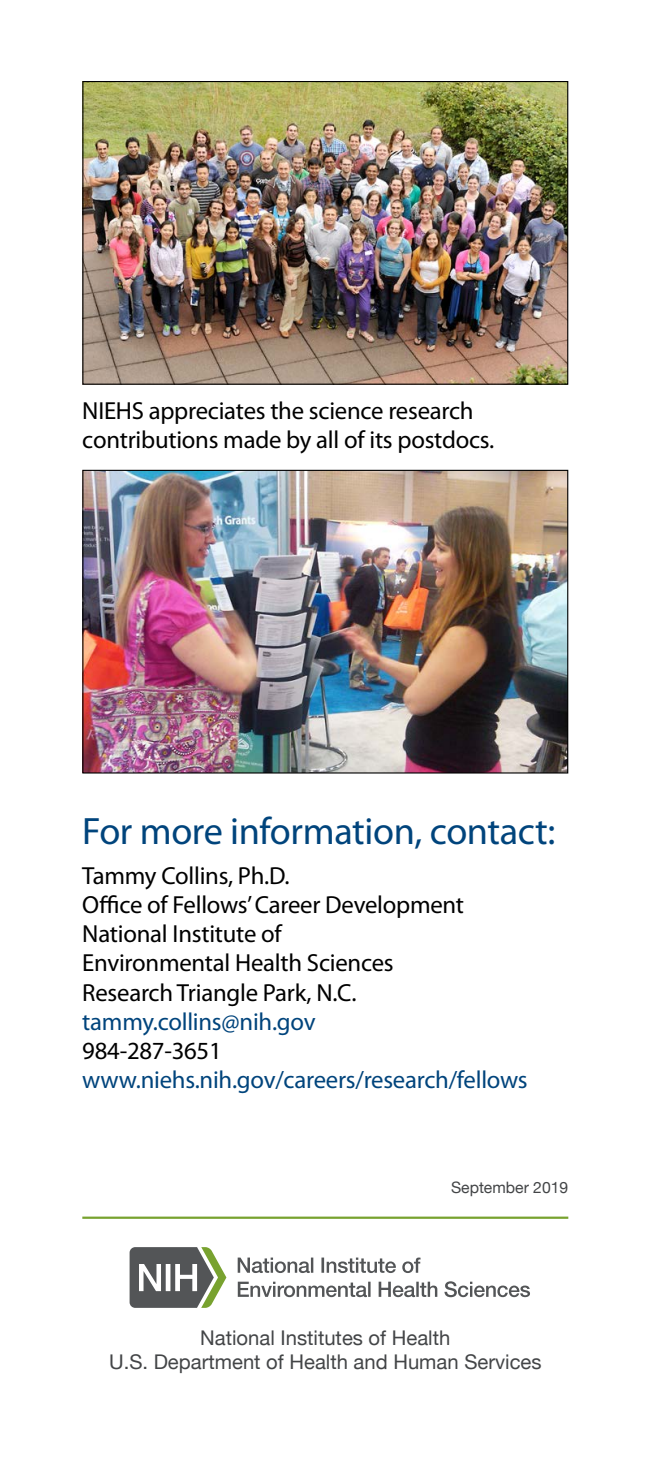
<style>
.page{position:relative;width:648px;height:1458px;background:#fff}
.page>*{position:absolute;margin:0;border:0;box-sizing:border-box;transform-origin:0 0}
.H1_Paragraph_Style{font:38.25px "Myriad Pro";letter-spacing:-.01em;color:#00447c}
.Text_Paragraph_Style{font:24.75px/29.2px "Myriad Pro";letter-spacing:-.01em;color:#000}
.t1{font:24.75px "Myriad Pro";letter-spacing:-.01em;color:#00447c}
.t2{font:20.25px/24.3px "Helvetica Neue";color:#434547;text-align:center}
.t3{font:15.75px "Helvetica Neue";color:#434547}
</style>
<div class="page">
<svg style="left:130px;top:1247px;width:96px;height:61px"></svg>
<svg style="left:238px;top:1281px;width:292px;height:16px"></svg>
<svg style="left:238px;top:1258px;width:183px;height:15px"></svg>
<hr style="left:82px;top:1217px;width:486px;height:2px;background:#78a22f">
<img style="left:84px;top:83px;width:482px;height:300px">
<div style="left:82px;top:81px;width:486px;height:304px;border:1px solid #000"></div>
<img style="left:84px;top:472px;width:482px;height:300px">
<div style="left:82px;top:470px;width:486px;height:304px;border:1px solid #000"></div>
<p class="Text_Paragraph_Style" style="left:82px;top:396px;width:414px">NIEHS appreciates the science research contributions made by all of its postdocs.</p>
<p class="H1_Paragraph_Style" style="left:82px;top:808px;width:475px">For more information, contact:</p>
<p class="Text_Paragraph_Style" style="left:82px;top:860px;width:383px">Tammy Collins, Ph.D.<br>Office of Fellows’ Career Development<br>National Institute of<br>Environmental Health Sciences<br>Research Triangle Park, N.C.</p>
<p class="t1" style="left:82px;top:1006px;width:235px">tammy.collins@nih.gov</p>
<p class="Text_Paragraph_Style" style="left:82px;top:1036px;width:141px">984-287-3651</p>
<p class="t1" style="left:82px;top:1065px;width:447px">www.niehs.nih.gov/careers/research/fellows</p>
<p class="t3" style="left:451px;top:1176px;width:119px">September 2019</p>
<p class="t2" style="left:109px;top:1327px;width:434px">National Institutes of Health<br>U.S. Department of Health and Human Services</p>
</div>
